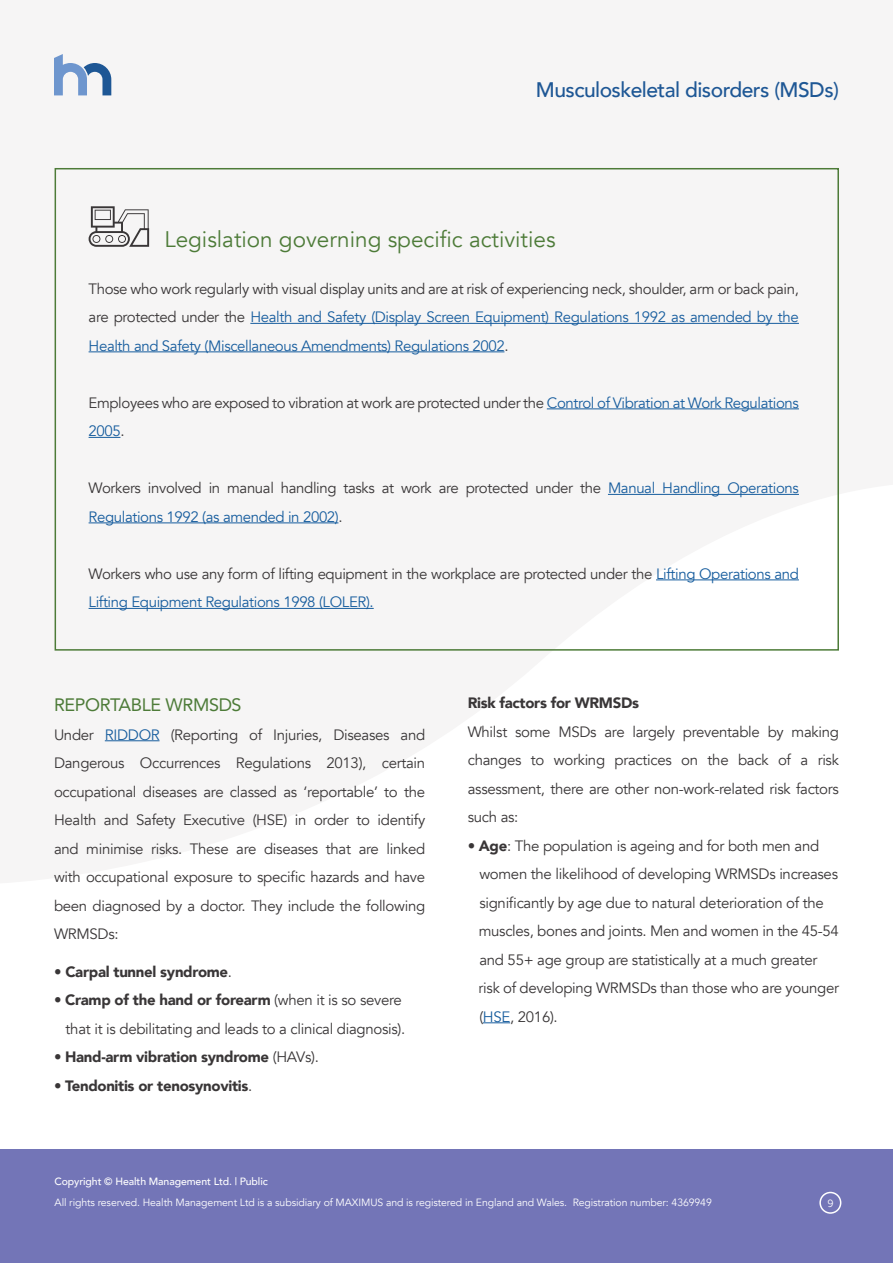
<style>
.page{position:relative;width:893px;height:1263px;background:#fff}
.page>*{position:absolute;margin:0;border:0;box-sizing:border-box;transform-origin:0 0}
.t1{font:22.5px "Avenir";color:#4d7b38}
.t2{font:500 21px "Avenir";letter-spacing:-.025em;color:#1e5795}
.t3{font:18px "Avenir";letter-spacing:-.02em;color:#4d7b38}
.t4{font:15px/28.5px "Avenir";letter-spacing:-.02em;color:#393637}
.t5{font:15px/28.5px "Avenir";letter-spacing:-.025em;color:#175d9e;text-align:justify}
.t6{font:900 15px "Avenir";letter-spacing:-.02em;color:#393637}
.t7{font:10.5px "Avenir";letter-spacing:-.01em;color:#fff}
.t8{font:500 10.5px "Avenir";letter-spacing:-.01em;color:#fff}
.t9{font:10.5px "Museo Sans 300";color:#fff}
.s1{color:#393637}
.s2{color:#175d9e}
.s3{font-weight:400}
.s4{font-weight:900}
</style>
<div class="page">
<svg style="left:54px;top:76px;width:785px;height:666px;fill:#f6f5f5"></svg>
<div style="left:0;top:1149px;width:893px;height:114px;background:#7375b7"></div>
<svg style="left:54px;top:54px;width:57px;height:41px"></svg>
<div style="left:819px;top:1192px;width:22px;height:22px;border:2px solid #fff;border-radius:50%"></div>
<hr style="left:250px;top:323px;width:549px;height:1px;background:#175d9e">
<hr style="left:89px;top:351px;width:415px;height:1px;background:#175d9e">
<hr style="left:547px;top:408px;width:252px;height:1px;background:#175d9e">
<hr style="left:89px;top:437px;width:31px;height:1px;background:#175d9e">
<hr style="left:608px;top:494px;width:191px;height:1px;background:#175d9e">
<hr style="left:89px;top:522px;width:249px;height:1px;background:#175d9e">
<hr style="left:656px;top:579px;width:143px;height:1px;background:#175d9e">
<hr style="left:89px;top:608px;width:285px;height:1px;background:#175d9e">
<svg style="left:89px;top:206px;width:60px;height:41px"></svg>
<hr style="left:105px;top:740px;width:55px;height:1px;background:#175d9e">
<svg style="left:483px;top:1022px;width:27px;height:1px"></svg>
<h2 class="t2" style="left:536px;top:71px;width:304px">Musculoskeletal disorders (MSDs)</h2>
<h1 class="t1" style="left:164px;top:226px;width:393px">Legislation governing specific activities</h1>
<p class="t5" style="left:89px;top:275px;width:712px"><span class="s1">Those who work regularly with visual display units and are at risk of experiencing neck, shoulder, arm or back pain, are protected under the</span> Health and Safety (Display Screen Equipment) Regulations 1992 as amended by the Health and Safety (Miscellaneous Amendments) Regulations 2002<span class="s1">.</span></p>
<p class="t4" style="left:89px;top:389px;width:712px">Employees who are exposed to vibration at work are protected under the <span class="s2">Control of Vibration at Work Regulations<br>2005</span>.</p>
<p class="t4" style="left:89px;top:474px;width:712px">Workers involved in manual handling tasks at work are protected under the <span class="s2">Manual Handling Operations<br>Regulations 1992 (as amended in 2002)</span>.</p>
<p class="t4" style="left:89px;top:560px;width:712px">Workers who use any form of lifting equipment in the workplace are protected under the <span class="s2">Lifting Operations and<br>Lifting Equipment Regulations 1998 (LOLER).</span></p>
<p class="t3" style="left:54px;top:690px;width:189px">REPORTABLE WRMSDS</p>
<p class="t4" style="left:54px;top:720px;width:373px;text-align:justify">Under <span class="s2">RIDDOR</span> (Reporting of Injuries, Diseases and Dangerous Occurrences Regulations 2013), certain occupational diseases are classed as ‘reportable’ to the Health and Safety Executive (HSE) in order to identify and minimise risks. These are diseases that are linked with occupational exposure to specific hazards and have been diagnosed by a doctor. They include the following WRMSDs:</p>
<p class="t6" style="left:54px;top:958px;width:180px">• Carpal tunnel syndrome<span class="s3">.</span></p>
<p class="t4" style="left:54px;top:986px;width:353px;text-align:right">• <span class="s4">Cramp of the hand or forearm</span> (when it is so severe that it is debilitating and leads to a clinical diagnosis).</p>
<p class="t6" style="left:54px;top:1044px;width:266px"><span class="s3">•</span> Hand-arm vibration syndrome <span class="s3">(HAVs).</span></p>
<p class="t6" style="left:54px;top:1072px;width:200px"><span class="s3">•</span> Tendonitis or tenosynovitis<span class="s3">.</span></p>
<p class="t6" style="left:468px;top:690px;width:173px">Risk factors for WRMSDs</p>
<p class="t4" style="left:468px;top:717px;width:373px;text-align:justify">Whilst some MSDs are largely preventable by making changes to working practices on the back of a risk assessment, there are other non-work-related risk factors such as:</p>
<p class="t4" style="left:479px;top:831px;width:362px;text-indent:-11px">• <span class="s4">Age</span>: The population is ageing and for both men and women the likelihood of developing WRMSDs increases significantly by age due to natural deterioration of the muscles, bones and joints. Men and women in the 45-54 and 55+ age group are statistically at a much greater risk of developing WRMSDs than those who are younger (<span class="s2">HSE</span>, 2016).</p>
<p class="t8" style="left:55px;top:1172px;width:215px">Copyright © Health Management Ltd. | Public</p>
<p class="t7" style="left:55px;top:1196px;width:659px">All rights reserved. Health Management Ltd is a subsidiary of MAXIMUS and is registered in England and Wales. Registration number: 4369949</p>
<p class="t9" style="left:827px;top:1197px;width:8px">9</p>
</div>
